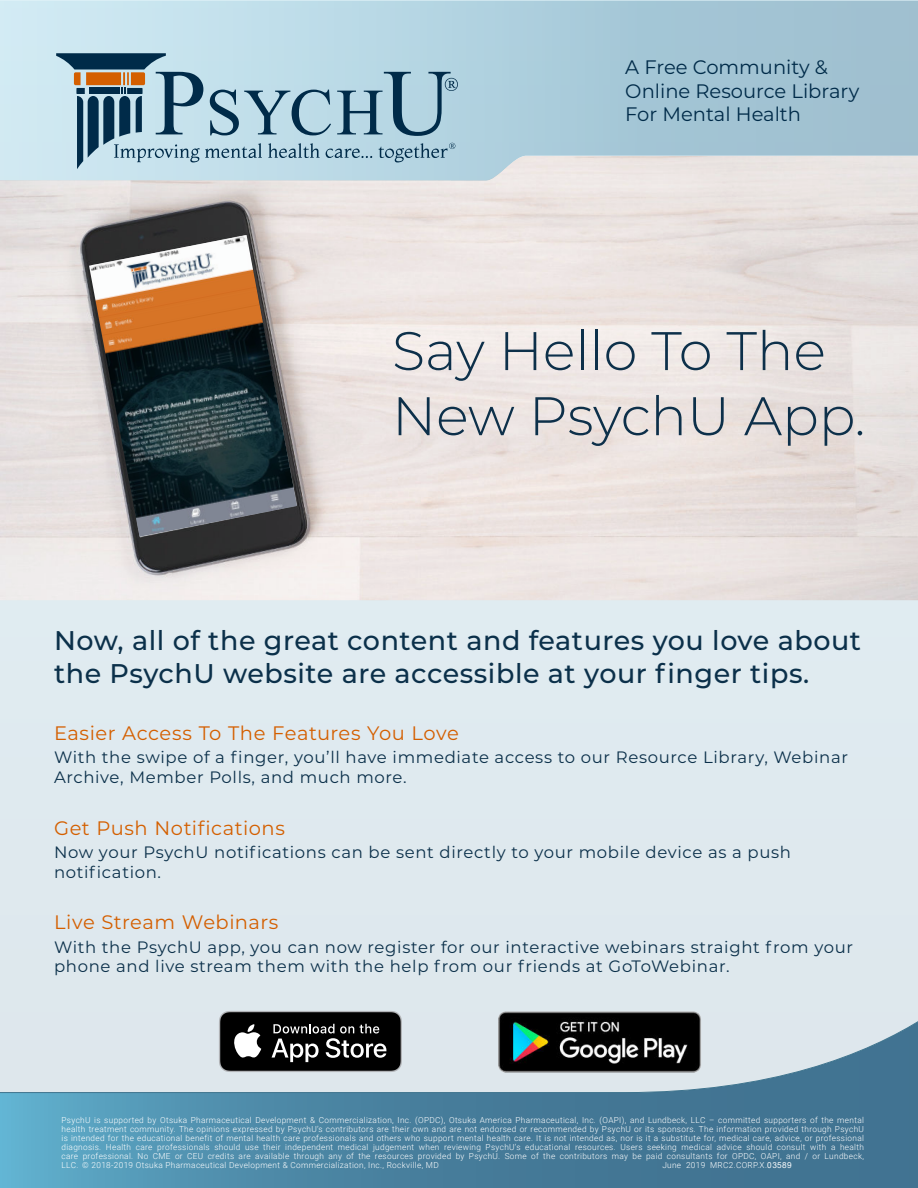
<style>
.page{position:relative;width:918px;height:1188px;background:#dfeaef}
.page>*{position:absolute;margin:0;border:0;box-sizing:border-box;transform-origin:0 0}
.t1{font:300 54.3px/65.1px "Montserrat";color:#0d304a}
.t2{font:500 27px/33px "Montserrat";letter-spacing:.02em;color:#0b304a}
.t3{font:19.5px "Montserrat";letter-spacing:.025em;color:#d45f00}
.t4{font:19.5px/23.4px "Montserrat";color:#002b49}
.t5{font:16.5px/19.5px "Montserrat";letter-spacing:.04em;color:#0b304a}
.t6{font:300 8.25px/9px "Roboto";letter-spacing:.04em;color:#fdfeff;text-align:justify}
.s1{font-family:"Arial";font-weight:400}
</style>
<div class="page">
<img style="left:0;top:181px;width:918px;height:419px">
<img style="left:89px;top:235px;width:208px;height:302px">
<svg style="left:0;top:0;width:918px;height:181px"></svg>
<svg style="left:0;top:1021px;width:918px;height:167px"></svg>
<svg style="left:56px;top:53px;width:402px;height:116px;background:#99b7c5"></svg>
<svg style="left:219px;top:1011px;width:183px;height:61px;background:#313132"></svg>
<img style="left:498px;top:1011px;width:204px;height:61px">
<h3 class="t4" style="left:625px;top:57px;width:235px">A Free Community &amp;<br>Online Resource Library<br>For Mental Health</h3>
<h1 class="t1" style="left:392px;top:323px;width:475px">Say Hello To The<br>New PsychU App.</h1>
<h2 class="t2" style="left:54px;top:626px;width:809px">Now, all of the great content and features you love about the PsychU website are accessible at your finger tips.</h2>
<h3 class="t3" style="left:54px;top:725px;width:407px">Easier Access To The Features You Love</h3>
<h3 class="t5" style="left:54px;top:749px;width:796px">With the swipe of a finger, you’ll have immediate access to our Resource Library, Webinar<br>Archive, Member Polls, and much more.</h3>
<h3 class="t3" style="left:54px;top:820px;width:232px">Get Push Notifications</h3>
<h3 class="t5" style="left:54px;top:844px;width:739px">Now your PsychU notifications can be sent directly to your mobile device as a push notification.</h3>
<h3 class="t3" style="left:54px;top:915px;width:226px">Live Stream Webinars</h3>
<h3 class="t5" style="left:54px;top:939px;width:801px">With the PsychU app, you can now register for our interactive webinars straight from your phone and live stream them with the help from our friends at GoToWebinar.</h3>
<p class="t6" style="left:62px;top:1116px;width:804px">PsychU is supported by Otsuka Pharmaceutical Development &amp; Commercialization, Inc. (OPDC), Otsuka America Pharmaceutical, Inc. (OAPI), and Lundbeck, LLC – committed supporters of the mental health treatment community. The opinions expressed by PsychU’s contributors are their own and are not endorsed or recommended by PsychU or its sponsors. The information provided through PsychU is intended for the educational benefit of mental health care professionals and others who support mental health care. It is not intended as, nor is it a substitute for, medical care, advice, or professional diagnosis. Health care professionals should use their independent medical judgement when reviewing PsychU’s educational resources. Users seeking medical advice should consult with a health care professional. No CME or CEU credits are available through any of the resources provided by PsychU. Some of the contributors may be paid consultants for OPDC, OAPI, and / or Lundbeck, LLC. © 2018-2019 Otsuka Pharmaceutical Development &amp; Commercialization, Inc., Rockville, MD</p>
<p class="t6" style="left:662px;top:1161px;width:131px">June 2019 MRC2.CORP.X.<span class="s1">03589</span></p>
</div>
